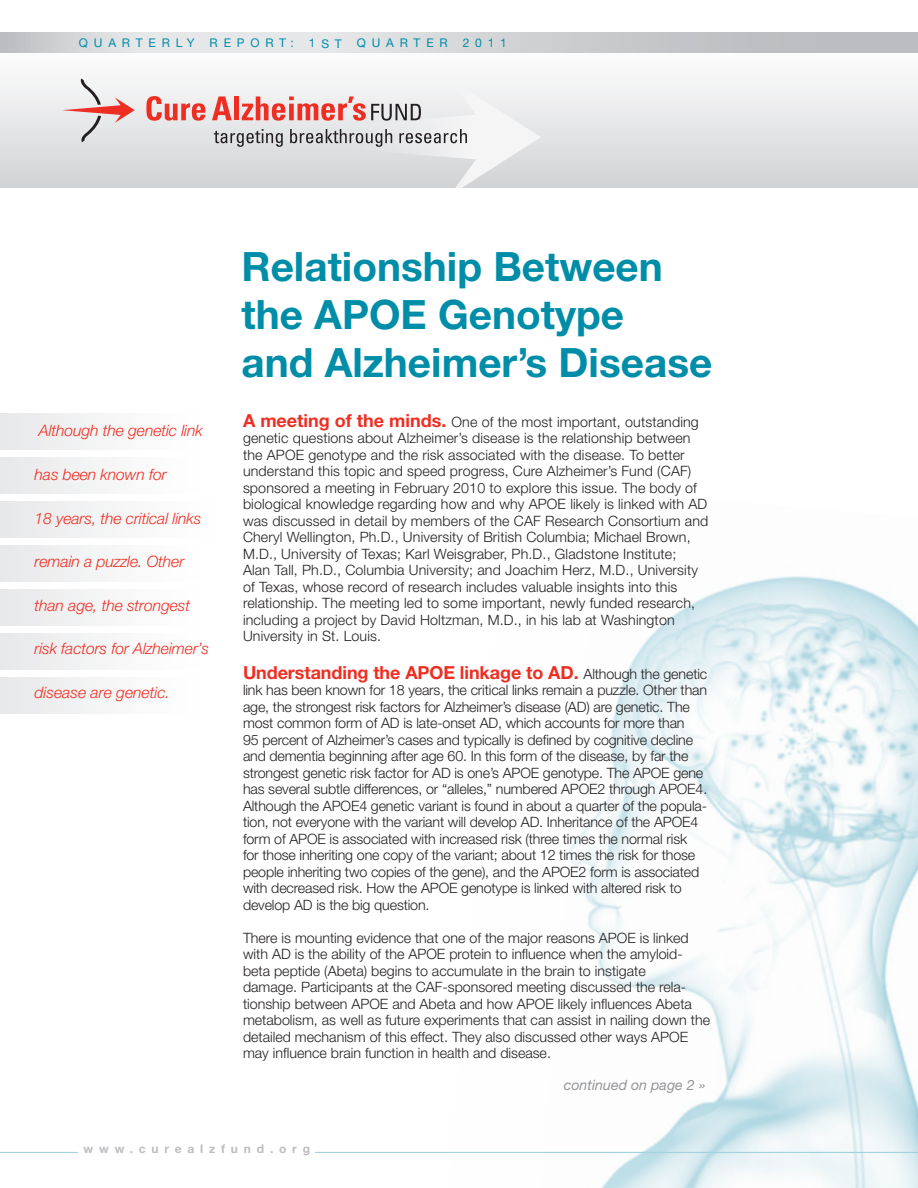
<style>
.page{position:relative;width:918px;height:1188px;background:#fff}
.page>*{position:absolute;margin:0;border:0;box-sizing:border-box;transform-origin:0 0}
.Head{font:700 40.5px/48px "Helvetica Neue LT Std";color:#008da8}
.Body_Text{font:700 18px "Helvetica Neue LT Std";letter-spacing:-.005em;color:#ee2e22}
._1st_Page_Pull_Quote{font:italic 300 15.75px "Helvetica Neue LT Std";letter-spacing:-.005em;color:#ee2e22}
.Body_Text-2{font:300 14.25px/16.5px "Helvetica Neue LT Std";color:#231f20}
.t1{font:italic 14.25px "Helvetica Neue LT Std";color:#939598}
.t2{font:12px "Helvetica Neue LT Std";letter-spacing:.485em;color:#008da8}
.Page_numbers{font:700 12px "Helvetica Neue LT Std";letter-spacing:.485em;color:#bcbdc0}
.s1{font-weight:700;font-size:18px;color:#ee2e22}
.s2{font-weight:300;font-size:14.25px;color:#231f20}
</style>
<div class="page">
<svg style="left:0;top:80px;width:918px;height:108px"></svg>
<svg style="left:0;top:32px;width:918px;height:21px;background:#d1d2d4"></svg>
<svg style="left:62px;top:78px;width:73px;height:64px"></svg>
<svg style="left:146px;top:80px;width:395px;height:108px"></svg>
<img style="left:447px;top:576px;width:471px;height:612px">
<hr style="left:0;top:1152px;width:918px;height:1px;background:#a2d1e0">
<div style="left:79px;top:1145px;width:236px;height:10px;background:#fff"></div>
<div style="left:0;top:634px;width:217px;height:35px;background:#f5f5f6"></div>
<div style="left:0;top:678px;width:217px;height:35px;background:#f5f5f6"></div>
<div style="left:0;top:414px;width:217px;height:36px;background:#f5f5f6"></div>
<div style="left:0;top:458px;width:217px;height:35px;background:#f5f5f6"></div>
<div style="left:0;top:502px;width:234px;height:35px;background:#f5f5f6"></div>
<div style="left:0;top:546px;width:217px;height:35px;background:#f5f5f6"></div>
<div style="left:0;top:590px;width:217px;height:35px;background:#f5f5f6"></div>
<p class="t2" style="left:79px;top:35px;width:429px">QUARTERLY REPORT: 1ST QUARTER 2011</p>
<p class="_1st_Page_Pull_Quote" style="left:39px;top:421px;width:165px">Although the genetic link</p>
<p class="_1st_Page_Pull_Quote" style="left:35px;top:465px;width:134px">has been known for</p>
<p class="_1st_Page_Pull_Quote" style="left:35px;top:509px;width:168px">18 years, the critical links</p>
<p class="_1st_Page_Pull_Quote" style="left:35px;top:552px;width:151px">remain a puzzle. Other</p>
<p class="_1st_Page_Pull_Quote" style="left:35px;top:596px;width:157px">than age, the strongest</p>
<p class="_1st_Page_Pull_Quote" style="left:35px;top:639px;width:176px">risk factors for Alzheimer’s</p>
<p class="_1st_Page_Pull_Quote" style="left:35px;top:683px;width:137px">disease are genetic.</p>
<p class="Head" style="left:242px;top:241px;width:472px">Relationship Between the APOE Genotype<br>and Alzheimer’s Disease</p>
<p class="Body_Text-2" style="left:243px;top:413px;width:467px"><span class="s1">A meeting of the minds.</span> One of the most important, outstanding genetic questions about Alzheimer’s disease is the relationship between the APOE genotype and the risk associated with the disease. To better understand this topic and speed progress, Cure Alzheimer’s Fund (CAF) sponsored a meeting in February 2010 to explore this issue. The body of biological knowledge regarding how and why APOE likely is linked with AD was discussed in detail by members of the CAF Research Consortium and Cheryl Wellington, Ph.D., University of British Columbia; Michael Brown, M.D., University of Texas; Karl Weisgraber, Ph.D., Gladstone Institute;<br>Alan Tall, Ph.D., Columbia University; and Joachim Herz, M.D., University of Texas, whose record of research includes valuable insights into this relationship. The meeting led to some important, newly funded research, including a project by David Holtzman, M.D., in his lab at Washington University in St. Louis.</p>
<p class="Body_Text" style="left:243px;top:661px;width:466px">Understanding the APOE linkage to AD. <span class="s2">Although the genetic</span></p>
<p class="Body_Text-2" style="left:243px;top:682px;width:466px">link has been known for 18 years, the critical links remain a puzzle. Other than age, the strongest risk factors for Alzheimer’s disease (AD) are genetic. The most common form of AD is late-onset AD, which accounts for more than<br>95 percent of Alzheimer’s cases and typically is defined by cognitive decline and dementia beginning after age 60. In this form of the disease, by far the strongest genetic risk factor for AD is one’s APOE genotype. The APOE gene has several subtle differences, or “alleles,” numbered APOE2 through APOE4.<br>Although the APOE4 genetic variant is found in about a quarter of the popula&shy;tion, not everyone with the variant will develop AD. Inheritance of the APOE4 form of APOE is associated with increased risk (three times the normal risk<br>for those inheriting one copy of the variant; about 12 times the risk for those people inheriting two copies of the gene), and the APOE2 form is associated with decreased risk. How the APOE genotype is linked with altered risk to develop AD is the big question.</p>
<p class="Body_Text-2" style="left:243px;top:929px;width:469px">There is mounting evidence that one of the major reasons APOE is linked with AD is the ability of the APOE protein to influence when the amyloid&shy;beta peptide (Abeta) begins to accumulate in the brain to instigate<br>damage. Participants at the CAF-sponsored meeting discussed the rela&shy;tionship between APOE and Abeta and how APOE likely influences Abeta metabolism, as well as future experiments that can assist in nailing down the detailed mechanism of this effect. They also discussed other ways APOE may influence brain function in health and disease.</p>
<p class="t1" style="left:564px;top:1076px;width:143px">continued on page 2 »</p>
<p class="Page_numbers" style="left:84px;top:1141px;width:228px">www.curealzfund.org</p>
</div>
